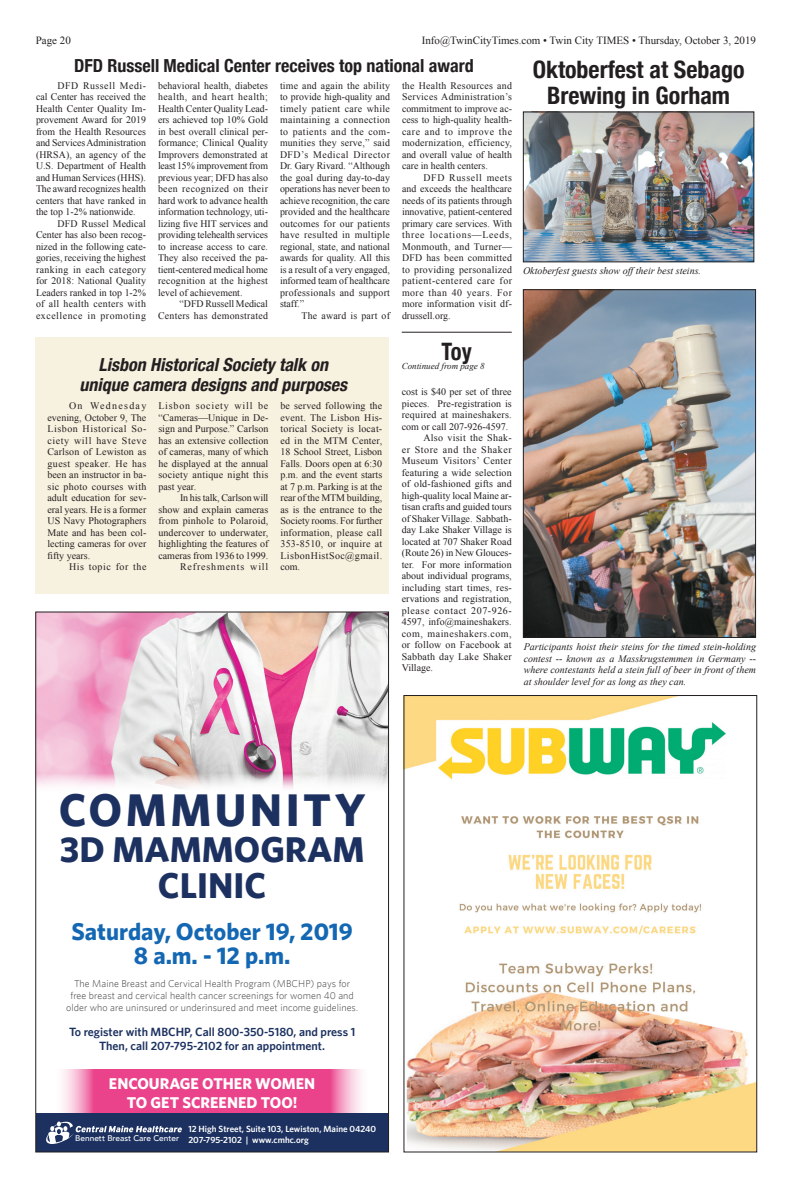
<style>
.page{position:relative;width:792px;height:1188px;background:#fff}
.page>*{position:absolute;margin:0;border:0;box-sizing:border-box;transform-origin:0 0}
.t1{font:700 46px "Whitney";letter-spacing:.075em;color:#1c3160}
.t2{font:700 36px/36px "Whitney";color:#1c3160;text-align:center}
.t3{font:700 24.3px/24.3px "Whitney";color:#1468b3;text-align:center}
.Headline{font:700 condensed 24px/26px "Helvetica Neue";color:#231f20;text-align:center}
.Helvetica_Cond_Bold{font:700 condensed 24px "Helvetica Neue";color:#231f20;scale:.94 1}
.Headline-2{font:italic 700 condensed 18px "Helvetica Neue";color:#231f20}
.Headline-3{font:700 condensed 18px "Helvetica Neue";color:#231f20}
.t4{font:700 15.7px/18.8px "Whitney";color:#fff;text-align:center}
.t5{font:600 12px/14.4px "Whitney";color:#1c3160;text-align:center}
.t6{font:11px "Times New Roman";color:#231f20}
.Body_Text_TCT{font:10px/11.5px "Times New Roman";letter-spacing:.015em;color:#231f20;text-align:justify}
.t7{font:italic 10px/11.5px "Times New Roman";color:#231f20;text-align:justify}
.t8{font:300 10px/12px "Whitney";letter-spacing:.01em;color:#3e3e3f;text-align:center}
.Body_Text_TCT-2{font:10px "Times New Roman";letter-spacing:.085em;color:#231f20}
.Body_Text_TCT-3{font:10px "Times New Roman";letter-spacing:.05em;color:#231f20}
.t9{font:600 9px/10.8px "Whitney";color:#fff}
.t10{font:italic 9px "Times New Roman";color:#231f20}
.t11{font:500 8.3px "Avenir";color:#fff}
</style>
<div class="page">
<img style="left:405px;top:697px;width:350px;height:453px">
<div style="left:36px;top:337px;width:353px;height:257px;background:#f7f1df"></div>
<svg style="left:54px;top:1069px;width:317px;height:45px;background:#e9619d"></svg>
<img style="left:37px;top:614px;width:350px;height:175px">
<div style="left:36px;top:1114px;width:353px;height:38px;background:#1c3160"></div>
<svg style="left:46px;top:1122px;width:136px;height:22px"></svg>
<img style="left:525px;top:114px;width:227px;height:146px">
<div style="left:523px;top:112px;width:231px;height:150px;border:1px solid #231f20"></div>
<img style="left:525px;top:291px;width:229px;height:345px">
<div style="left:523px;top:289px;width:233px;height:349px;border:1px solid #231f20"></div>
<hr style="left:402px;top:332px;width:110px;height:1px;background:#231f20">
<p class="t6" style="left:36px;top:33px;width:37px">Page 20</p>
<p class="t6" style="left:422px;top:33px;width:336px">Info@TwinCityTimes.com • Twin City TIMES • Thursday, October 3, 2019</p>
<p class="Headline-3" style="left:74px;top:50px;width:401px">DFD Russell Medical Center receives top national award</p>
<p class="Body_Text_TCT" style="left:36px;top:80px;width:112px;text-indent:22px">DFD Russell Medi&shy;cal Center has received the Health Center Quality Im&shy;provement Award for 2019 from the Health Resources and Services Administration (HRSA), an agency of the U.S. Department of Health and Human Services (HHS).<br>The award recognizes health centers that have ranked in the top 1-2% nationwide.</p>
<p class="Body_Text_TCT" style="left:36px;top:218px;width:112px;text-indent:22px">DFD Russel Medical Center has also been recog&shy;nized in the following cate&shy;gories, receiving the highest ranking in each category for 2018: National Quality Leaders ranked in top 1-2% of all health centers with excellence in promoting</p>
<p class="Headline" style="left:533px;top:54px;width:213px">Oktoberfest at Sebago<br>Brewing in Gorham</p>
<p class="Body_Text_TCT" style="left:158px;top:80px;width:112px">behavioral health, diabetes health, and heart health; Health Center Quality Lead&shy;ers achieved top 10% Gold in best overall clinical per&shy;formance; Clinical Quality Improvers demonstrated at least 15% improvement from previous year; DFD has also been recognized on their hard work to advance health information technology, uti&shy;lizing five HIT services and providing telehealth services to increase access to care.<br>They also received the pa&shy;tient-centered medical home recognition at the highest level of achievement.</p>
<p class="Body_Text_TCT" style="left:158px;top:298px;width:112px;text-align:right">“DFD Russell Medical<br>Centers has demonstrated</p>
<p class="Body_Text_TCT" style="left:280px;top:80px;width:112px">time and again the ability to provide high-quality and timely patient care while maintaining a connection to patients and the com&shy;munities they serve,” said DFD’s Medical Director Dr. Gary Rivard. “Although the goal during day-to-day operations has never been to achieve recognition, the care provided and the healthcare outcomes for our patients have resulted in multiple regional, state, and national awards for quality. All this is a result of a very engaged, informed team of healthcare professionals and support staff.”</p>
<p class="Body_Text_TCT" style="left:302px;top:310px;width:90px">The award is part of</p>
<p class="Body_Text_TCT" style="left:402px;top:80px;width:112px">the Health Resources and Services Administration’s commitment to improve ac&shy;cess to high-quality health&shy;care and to improve the modernization, efficiency, and overall value of health care in health centers.</p>
<p class="Body_Text_TCT" style="left:402px;top:172px;width:112px;text-indent:22px">DFD Russell meets and exceeds the healthcare needs of its patients through innovative, patient-centered primary care services. With three locations—Leeds, Monmouth, and Turner— DFD has been committed to providing personalized patient-centered care for more than 40 years. For more information visit df&shy;drussell.org.</p>
<p class="t7" style="left:523px;top:265px;width:180px">Oktoberfest guests show off their best steins.</p>
<p class="Helvetica_Cond_Bold" style="left:442px;top:332px;width:34px">Toy</p>
<p class="Headline-2" style="left:99px;top:349px;width:237px">LisbonHistoricalSocietytalkon</p>
<p class="t10" style="left:402px;top:360px;width:84px">Continued from page 8</p>
<p class="Headline-2" style="left:80px;top:369px;width:275px">uniquecameradesignsandpurposes</p>
<p class="Body_Text_TCT" style="left:48px;top:400px;width:100px;text-indent:22px">On Wednesday evening, October 9, The Lisbon Historical So&shy;ciety will have Steve Carlson of Lewiston as guest speaker. He has been an instructor in ba&shy;sic photo courses with adult education for sev&shy;eral years. He is a former US Navy Photographers Mate and has been col&shy;lecting cameras for over fifty years.</p>
<p class="Body_Text_TCT-3" style="left:69px;top:560px;width:79px">His topic for the</p>
<p class="Body_Text_TCT" style="left:402px;top:386px;width:112px">cost is $40 per set of three pieces. Pre-registration is required at maineshakers. com or call 207-926-4597.</p>
<p class="Body_Text_TCT" style="left:402px;top:432px;width:112px;text-indent:22px">Also visit the Shak&shy;er Store and the Shaker Museum Visitors’ Center featuring a wide selection of old-fashioned gifts and high-quality local Maine ar&shy;tisan crafts and guided tours of Shaker Village. Sabbath&shy;day Lake Shaker Village is located at 707 Shaker Road (Route 26) in New Glouces&shy;ter. For more information about individual programs, including start times, res&shy;ervations and registration, please contact 207-926- 4597, info@maineshakers. com, maineshakers.com, or follow on Facebook at Sabbath day Lake Shaker Village.</p>
<p class="Body_Text_TCT" style="left:158px;top:400px;width:112px">Lisbon society will be “Cameras—Unique in De&shy;sign and Purpose.” Carlson has an extensive collection of cameras, many of which he displayed at the annual society antique night this past year.</p>
<p class="Body_Text_TCT" style="left:158px;top:492px;width:112px;text-indent:22px">In his talk, Carlson will show and explain cameras from pinhole to Polaroid, undercover to underwater, highlighting the features of cameras from 1936 to 1999.</p>
<p class="Body_Text_TCT-2" style="left:180px;top:560px;width:90px">Refreshments will</p>
<p class="Body_Text_TCT" style="left:280px;top:400px;width:103px">be served following the event. The Lisbon His&shy;torical Society is locat&shy;ed in the MTM Center, 18 School Street, Lisbon Falls. Doors open at 6:30 p.m. and the event starts at 7 p.m. Parking is at the rear of the MTM building, as is the entrance to the Society rooms. For further information, please call 353-8510, or inquire at LisbonHistSoc@gmail. com.</p>
<p class="t7" style="left:524px;top:641px;width:234px">Participants hoist their steins for the timed stein-holding contest -- known as a Masskrugstemmen in Germany -- where contestants held a stein full of beer in front of them at shoulder level for as long as they can.</p>
<p class="t1" style="left:59px;top:782px;width:308px">COMMUNITY</p>
<p class="t2" style="left:60px;top:830px;width:306px">3D MAMMOGRAM<br>CLINIC</p>
<p class="t3" style="left:71px;top:919px;width:283px">Saturday, October 19, 2019<br>8 a.m. - 12 p.m.</p>
<p class="t8" style="left:66px;top:977px;width:294px">The Maine Breast and Cervical Health Program (MBCHP) pays for free breast and cervical health cancer screenings for women 40 and older who are uninsured or underinsured and meet income guidelines.</p>
<p class="t5" style="left:69px;top:1024px;width:288px">To register with MBCHP, Call 800-350-5180, and press 1<br>Then, call 207-795-2102 for an appointment.</p>
<p class="t4" style="left:109px;top:1074px;width:208px">ENCOURAGE OTHER WOMEN<br>TO GET SCREENED TOO!</p>
<p class="t11" style="left:75px;top:1131px;width:105px">Bennett Breast Care Center</p>
<p class="t9" style="left:188px;top:1123px;width:189px">12 High Street, Suite 103, Lewiston, Maine 04240<br>207-795-2102 | www.cmhc.org</p>
</div>
